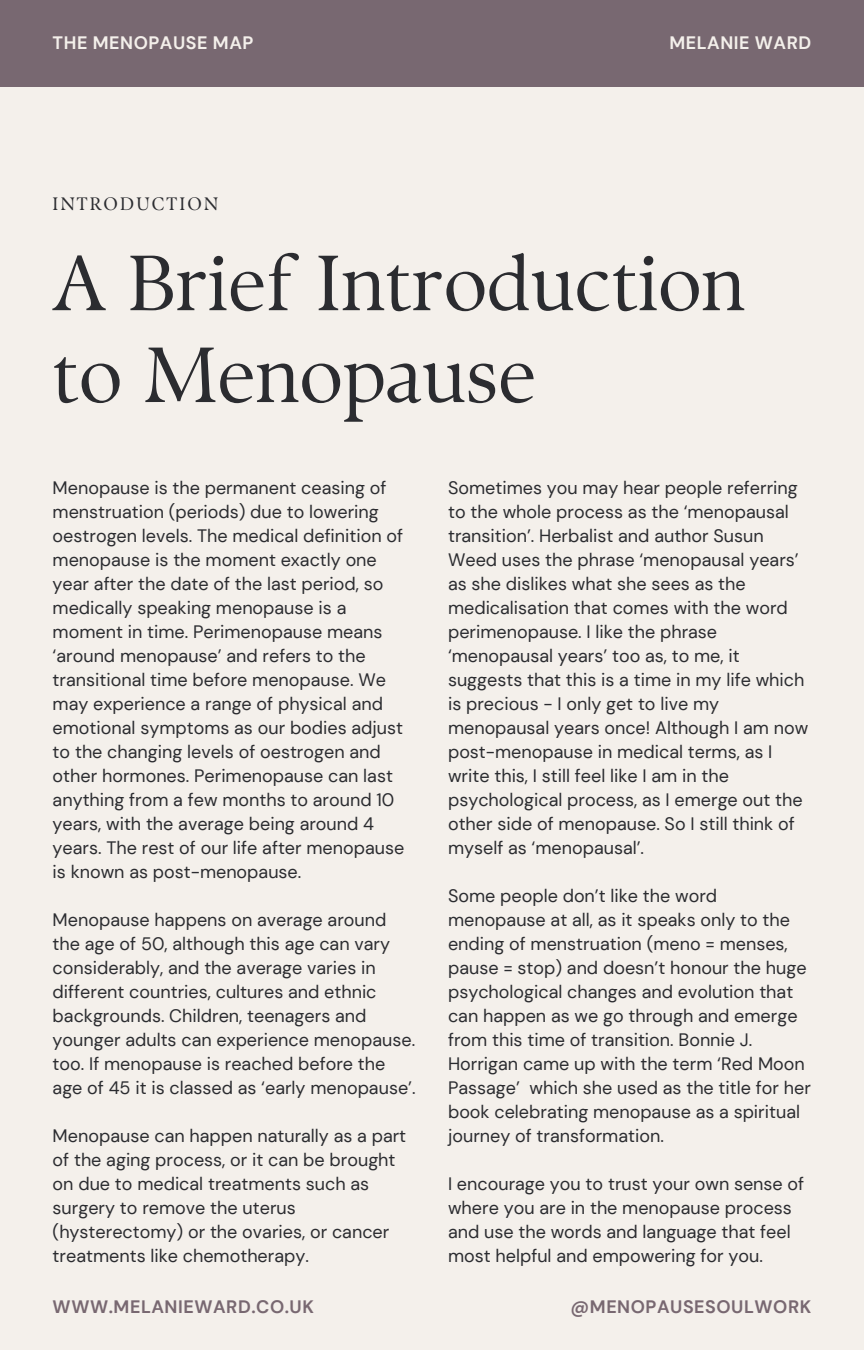
<style>
.page{position:relative;width:864px;height:1350px;background:#f4f0eb}
.page>*{position:absolute;margin:0;border:0;box-sizing:border-box;transform-origin:0 0}
.t1{font:78.08px/91.8px "TY Serif D";color:#2b2c30}
.t2{font:18px/24.1px "DM Sans";color:#2b2c30}
.t3{font:700 18px "DM Sans";letter-spacing:.03em;color:#786871}
.t4{font:700 18px "DM Sans";letter-spacing:.03em;color:#f4f0eb}
.t5{font:18px "TY Serif D";letter-spacing:.12em;color:#2b2c30}
</style>
<div class="page">
<div style="left:0;top:0;width:864px;height:86px;background:#786871"></div>
<p class="t4" style="left:53px;top:31px;width:202px">THE MENOPAUSE MAP</p>
<h1 class="t5" style="left:53px;top:193px;width:167px">INTRODUCTION</h1>
<h2 class="t4" style="left:669px;top:31px;width:143px">MELANIE WARD</h2>
<h3 class="t1" style="left:53px;top:237px;width:694px">A Brief Introduction to Menopause</h3>
<p class="t2" style="left:53px;top:476px;width:353px">Menopause is the permanent ceasing of menstruation (periods) due to lowering oestrogen levels. The medical definition of menopause is the moment exactly one year after the date of the last period, so medically speaking menopause is a moment in time. Perimenopause means ‘around menopause’ and refers to the transitional time before menopause. We may experience a range of physical and emotional symptoms as our bodies adjust to the changing levels of oestrogen and other hormones. Perimenopause can last anything from a few months to around 10 years, with the average being around 4 years. The rest of our life after menopause is known as post-menopause.</p>
<p class="t2" style="left:53px;top:907px;width:364px">Menopause happens on average around the age of 50, although this age can vary considerably, and the average varies in different countries, cultures and ethnic backgrounds. Children, teenagers and younger adults can experience menopause. too. If menopause is reached before the age of 45 it is classed as ‘early menopause’.</p>
<p class="t2" style="left:53px;top:1123px;width:355px">Menopause can happen naturally as a part of the aging process, or it can be brought on due to medical treatments such as surgery to remove the uterus (hysterectomy) or the ovaries, or cancer treatments like chemotherapy.</p>
<h2 class="t3" style="left:53px;top:1295px;width:263px">WWW.MELANIEWARD.CO.UK</h2>
<p class="t2" style="left:448px;top:476px;width:362px">Sometimes you may hear people referring to the whole process as the ‘menopausal transition’. Herbalist and author Susun Weed uses the phrase ‘menopausal years’ as she dislikes what she sees as the medicalisation that comes with the word perimenopause. I like the phrase ‘menopausal years’ too as, to me, it suggests that this is a time in my life which is precious - I only get to live my menopausal years once! Although I am now post-menopause in medical terms, as I write this, I still feel like I am in the psychological process, as I emerge out the other side of menopause. So I still think of myself as ‘menopausal’.</p>
<h2 class="t2" style="left:448px;top:883px;width:364px">Some people don’t like the word menopause at all, as it speaks only to the ending of menstruation (meno = menses, pause = stop) and doesn’t honour the huge psychological changes and evolution that can happen as we go through and emerge from this time of transition. Bonnie J.<br>Horrigan came up with the term ‘Red Moon Passage’ which she used as the title for her book celebrating menopause as a spiritual journey of transformation.</h2>
<h2 class="t2" style="left:448px;top:1171px;width:358px">I encourage you to trust your own sense of where you are in the menopause process and use the words and language that feel most helpful and empowering for you.</h2>
<p class="t3" style="left:571px;top:1295px;width:242px">@MENOPAUSESOULWORK</p>
</div>
